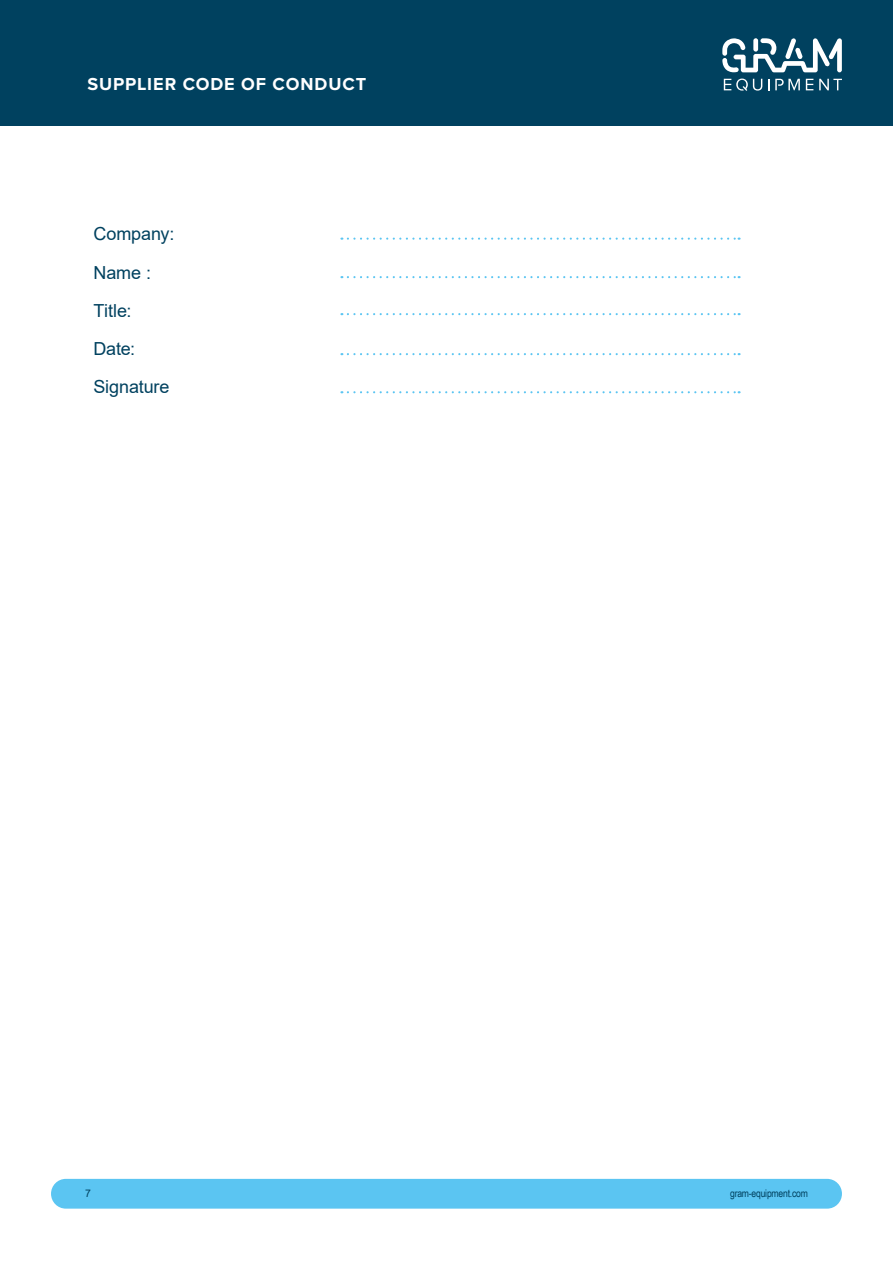
<style>
.page{position:relative;width:893px;height:1263px;background:#fff}
.page>*{position:absolute;margin:0;border:0;box-sizing:border-box;transform-origin:0 0}
.t1{font:18px/38.2px "Arial";letter-spacing:-.005em;color:#00415f}
.t2{font:700 18px "Proxima Nova";letter-spacing:.05em;color:#fff}
.t3{font:10.5px "Arial Narrow";letter-spacing:-.02em;color:#00415f}
.t4{font:10.5px "Arial";color:#00415f}
</style>
<div class="page">
<div style="left:51px;top:1179px;width:791px;height:29px;background:#5bc5f2;border-radius:15px"></div>
<div style="left:0;top:0;width:893px;height:125px;background:#00415f"></div>
<svg style="left:806px;top:79px;width:7px;height:11px"></svg>
<svg style="left:819px;top:79px;width:23px;height:11px"></svg>
<svg style="left:724px;top:79px;width:38px;height:12px"></svg>
<svg style="left:775px;top:79px;width:25px;height:11px"></svg>
<svg style="left:722px;top:38px;width:120px;height:34px"></svg>
<svg style="left:348px;top:238px;width:392px;height:2px"></svg>
<svg style="left:348px;top:276px;width:392px;height:2px"></svg>
<svg style="left:348px;top:313px;width:392px;height:2px"></svg>
<svg style="left:348px;top:391px;width:392px;height:2px"></svg>
<svg style="left:348px;top:353px;width:392px;height:2px"></svg>
<p class="t2" style="left:87px;top:70px;width:280px">SUPPLIER CODE OF CONDUCT</p>
<p class="t1" style="left:93px;top:215px;width:83px">Company:<br>Name :<br>Title:<br>Date:<br>Signature</p>
<p class="t4" style="left:85px;top:1186px;width:7px">7</p>
<p class="t3" style="left:730px;top:1186px;width:79px">gram-equipment.com</p>
</div>
